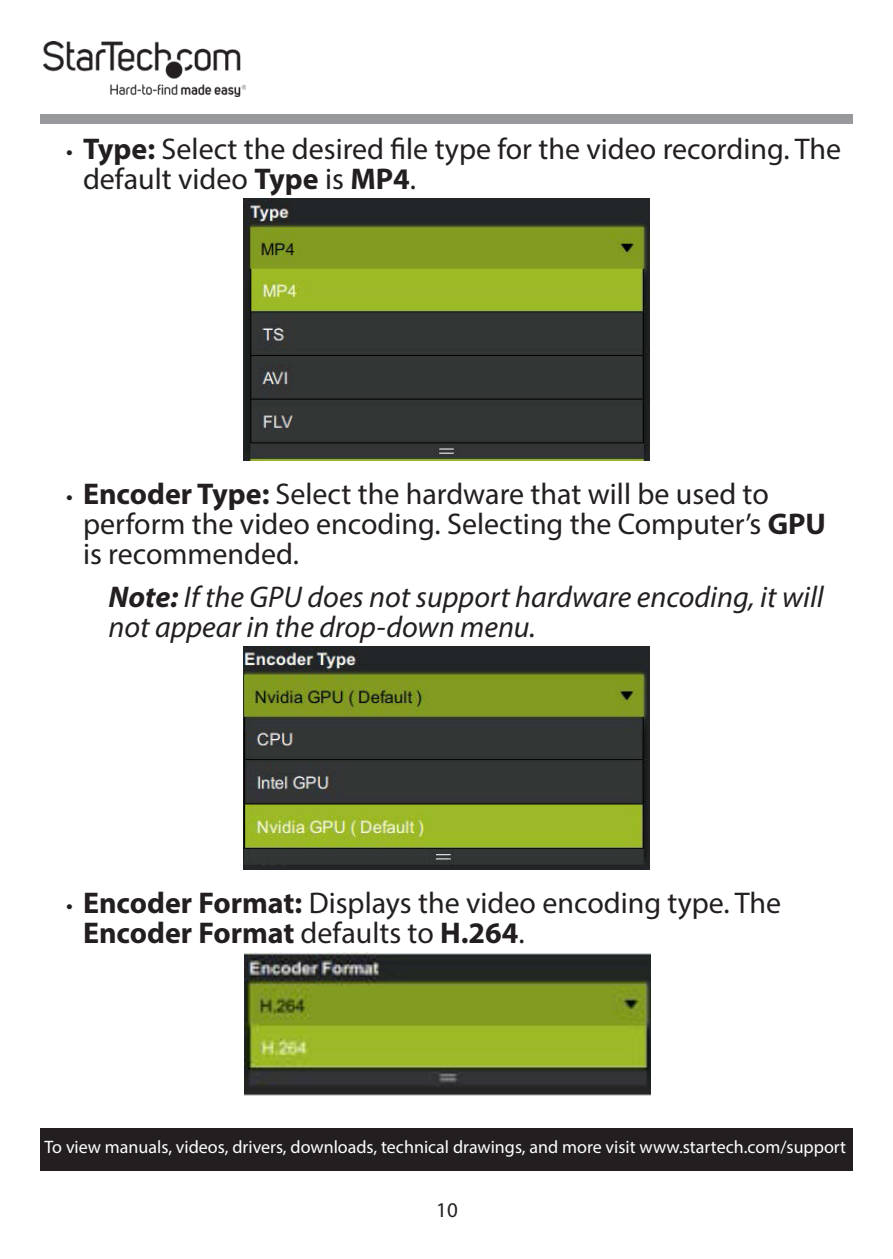
<style>
.page{position:relative;width:893px;height:1259px;background:#fff}
.page>*{position:absolute;margin:0;border:0;box-sizing:border-box;transform-origin:0 0}
.t1{font:30px/30px "Myriad Pro";color:#231f20}
.Note{font:italic 30px/30px "Myriad Pro";color:#231f20}
.t2{font:21px "Myriad Pro";color:#231f20}
.t3{font:18px "Myriad Pro";color:#fff}
.s1{font-size:24px}
.s2{font-weight:700}
</style>
<div class="page">
<img style="left:43px;top:42px;width:203px;height:55px">
<div style="left:40px;top:115px;width:812px;height:9px;background:#97999c"></div>
<div style="left:40px;top:1128px;width:812px;height:42px;background:#231f20"></div>
<img style="left:243px;top:199px;width:406px;height:262px">
<img style="left:243px;top:646px;width:406px;height:223px">
<img style="left:244px;top:952px;width:406px;height:144px">
<p class="t1" style="left:83px;top:133px;width:760px;text-indent:-17px"><span class="s1">•</span> <span class="s2">Type:</span> Select the desired file type for the video recording. The default video <span class="s2">Type</span> is <span class="s2">MP4</span>.</p>
<p class="t1" style="left:83px;top:479px;width:744px;text-indent:-17px"><span class="s1">•</span> <span class="s2">Encoder Type:</span> Select the hardware that will be used to perform the video encoding. Selecting the Computer’s <span class="s2">GPU </span>is recommended.</p>
<p class="Note" style="left:109px;top:581px;width:717px"><span class="s2">Note:</span> If the GPU does not support hardware encoding, it will not appear in the drop-down menu.</p>
<p class="t1" style="left:83px;top:888px;width:700px;text-indent:-17px"><span class="s1">•</span> <span class="s2">Encoder Format:</span> Displays the video encoding type. The<br><span class="s2">Encoder Format</span> defaults to <span class="s2">H.264</span>.</p>
<p class="t3" style="left:45px;top:1135px;width:803px">To view manuals, videos, drivers, downloads, technical drawings, and more visit www.startech.com/support</p>
<p class="t2" style="left:436px;top:1197px;width:23px">10</p>
</div>
